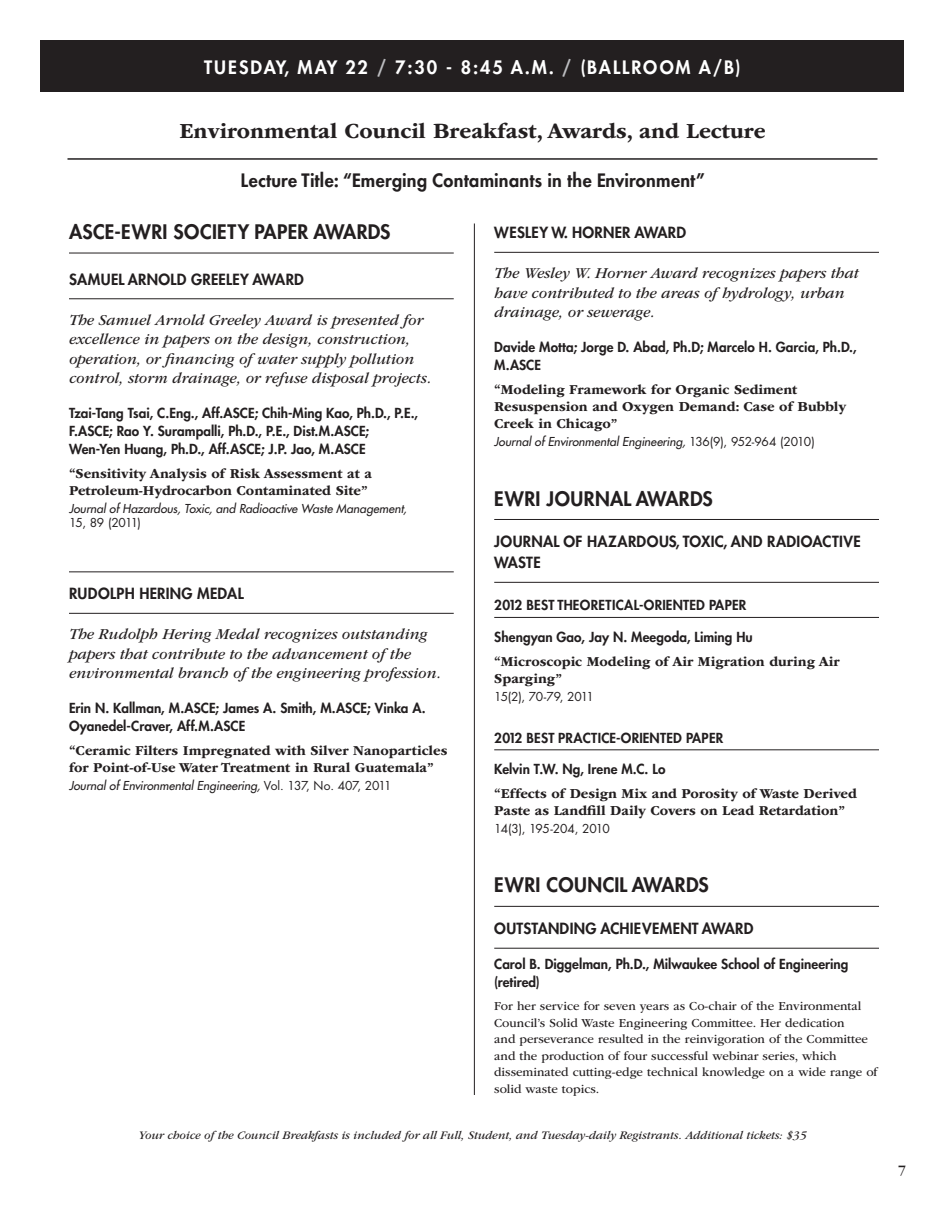
<style>
.page{position:relative;width:945px;height:1215px;background:#fff}
.page>*{position:absolute;margin:0;border:0;box-sizing:border-box;transform-origin:0 0}
.t1{font:700 22.5px "ITC Garamond Std";color:#231f20}
.t2{font:800 19.5px "Futura";letter-spacing:.01em;color:#231f20}
.t3{font:800 18px "Futura";letter-spacing:.015em;color:#231f20}
.t4{font:800 18px "Futura";letter-spacing:.11em;color:#fff}
.t5{font:italic 15.75px/19.5px "ITC Garamond Std";color:#231f20}
.t6{font:800 15px "Futura";letter-spacing:.02em;color:#231f20}
.t7{font:15px "ITC Garamond Std";color:#231f20}
.t8{font:700 14.25px/17.1px "ITC Garamond Std";color:#231f20}
.t9{font:800 13.5px/18px "Futura";letter-spacing:.005em;color:#231f20}
.t10{font:12.75px/16.5px "ITC Garamond Std";color:#231f20}
.t11{font:italic 500 12px "Futura Std";color:#231f20}
.t12{font:italic 12px "ITC Garamond Std";color:#231f20}
.t13{font:12px "Futura";letter-spacing:-.055em;color:#231f20}
.s1{color:#bcbdc0}
.s2{font-family:"Futura";font-weight:400;font-style:normal}
</style>
<div class="page">
<hr style="left:68px;top:158px;width:810px;height:2px;background:#231f20">
<div style="left:40px;top:40px;width:864px;height:52px;background:#231f20"></div>
<hr style="left:69px;top:253px;width:385px;height:1px;background:#231f20">
<hr style="left:69px;top:298px;width:385px;height:1px;background:#231f20">
<hr style="left:69px;top:571px;width:385px;height:1px;background:#231f20">
<hr style="left:69px;top:613px;width:385px;height:1px;background:#231f20">
<hr style="left:494px;top:252px;width:385px;height:1px;background:#231f20">
<hr style="left:494px;top:519px;width:385px;height:1px;background:#231f20">
<hr style="left:494px;top:582px;width:385px;height:1px;background:#231f20">
<hr style="left:494px;top:617px;width:385px;height:1px;background:#231f20">
<hr style="left:494px;top:749px;width:385px;height:1px;background:#231f20">
<hr style="left:494px;top:906px;width:385px;height:1px;background:#231f20">
<hr style="left:494px;top:948px;width:385px;height:1px;background:#231f20">
<hr style="left:474px;top:224px;width:1px;height:871px;background:#231f20">
<h3 class="t4" style="left:204px;top:55px;width:538px">TU ESday, May 22 <span class="s1">/</span> 7:30 - 8:45 a.m. <span class="s1">/</span> (BALLROOM A/B)</h3>
<h1 class="t1" style="left:179px;top:118px;width:588px">Environmental Council Breakfast, Awards, and Lecture</h1>
<h3 class="t3" style="left:241px;top:168px;width:466px">Lecture Title: “Emerging Contaminants in the Environment”</h3>
<h2 class="t2" style="left:69px;top:219px;width:311px">ASCE-EWRI SOCIETY PAPER AWARDS</h2>
<p class="t6" style="left:69px;top:269px;width:89px">SAMUEL ARNOLD</p>
<p class="t6" style="left:191px;top:269px;width:113px">GREELEY AWARD</p>
<p class="t5" style="left:69px;top:310px;width:364px">The Samuel Arnold Greeley Award is presented for excellence in papers on the design, construction, operation, or financing of water supply pollution control, storm drainage, or refuse disposal projects.</p>
<p class="t9" style="left:69px;top:404px;width:351px">Tzai-Tang Tsai, C.Eng., Aff.ASCE; Chih-Ming Kao, Ph.D., P.E.,<br>F.ASCE; Rao Y. Surampalli, Ph.D., P.E., Dist.M.ASCE;<br>Wen-Yen Huang, Ph.D., Aff.ASCE; J.P. Jao, M.ASCE</p>
<p class="t8" style="left:69px;top:465px;width:304px">“Sensitivity Analysis of Risk Assessment at a<br>Petroleum-Hydrocarbon Contaminated Site”</p>
<p class="t11" style="left:69px;top:501px;width:339px">Journal of Hazardous, Toxic, and Radioactive Waste Management,</p>
<p class="t13" style="left:69px;top:514px;width:73px">15, 89 (2011)</p>
<p class="t6" style="left:69px;top:584px;width:20px">RUDOL</p>
<p class="t6" style="left:117px;top:584px;width:128px">PH HERING MEDAL</p>
<p class="t5" style="left:69px;top:625px;width:374px">The Rudolph Hering Medal recognizes outstanding papers that contribute to the advancement of the environmental branch of the engineering profession.</p>
<p class="t9" style="left:69px;top:699px;width:358px">Erin N. Kallman, M.ASCE; James A. Smith, M.ASCE; Vinka A.<br>Oyanedel-Craver, Aff.M.ASCE</p>
<p class="t8" style="left:69px;top:742px;width:380px">“Ceramic Filters Impregnated with Silver Nanoparticles for Point-of-Use Water Treatment in Rural Guatemala”</p>
<p class="t11" style="left:69px;top:778px;width:324px">Journal of Environmental Engineering, <span class="s2">Vol. 137, No. 407, 2011</span></p>
<p class="t6" style="left:494px;top:223px;width:192px">WESLEY W. HO RNER AWARD</p>
<p class="t5" style="left:494px;top:264px;width:366px">The Wesley W. Horner Award recognizes papers that have contributed to the areas of hydrology, urban drainage, or sewerage.</p>
<p class="t9" style="left:494px;top:338px;width:364px">Davide Motta; Jorge D. Abad, Ph.D; Marcelo H. Garcia, Ph.D.,<br>M.ASCE</p>
<p class="t8" style="left:494px;top:381px;width:354px">“Modeling Framework for Organic Sediment<br>Resuspension and Oxygen Demand: Case of Bubbly<br>Creek in Chicago”</p>
<p class="t11" style="left:494px;top:434px;width:322px">Journal of Environmental Engineering, <span class="s2">136(9), 952-964 (2010)</span></p>
<h2 class="t2" style="left:494px;top:485px;width:208px">EWRI JOU RNAL AWARDS</h2>
<p class="t6" style="left:494px;top:531px;width:154px">JOU RNAL OF HAZARDOUS</p>
<p class="t6" style="left:675px;top:531px;width:187px">, TOXIC, AND RADIOACTIVE</p>
<p class="t6" style="left:494px;top:553px;width:48px">WAST E</p>
<p class="t9" style="left:494px;top:596px;width:254px">2012 BEST TH EORETICAL-ORIENTED PAPER</p>
<p class="t9" style="left:494px;top:627px;width:260px">Shengyan Gao, Jay N. Meegoda, Liming Hu</p>
<p class="t8" style="left:494px;top:653px;width:347px">“Microscopic Modeling of Air Migration during Air<br>Sparging”</p>
<p class="t13" style="left:494px;top:688px;width:101px">15(2), 70-79, 2011</p>
<p class="t9" style="left:494px;top:728px;width:231px">2012 BEST PRACTICE-ORIENTED PAPER</p>
<p class="t9" style="left:494px;top:760px;width:173px">Kelvin T.W. Ng, Irene M.C. Lo</p>
<p class="t8" style="left:494px;top:785px;width:364px">“Effects of Design Mix and Porosity of Waste Derived<br>Paste as Landfill Daily Covers on Lead Retardation”</p>
<p class="t13" style="left:494px;top:820px;width:117px">14(3), 195-204, 2010</p>
<h2 class="t2" style="left:494px;top:872px;width:80px">EWRI COUN</h2>
<h2 class="t2" style="left:603px;top:872px;width:95px">CIL AWARDS</h2>
<p class="t6" style="left:494px;top:919px;width:10px">OUTST</p>
<p class="t6" style="left:538px;top:919px;width:216px">ANDING ACHIEVEMENT AWARD</p>
<p class="t9" style="left:494px;top:955px;width:356px">Carol B. Diggelman, Ph.D., Milwaukee School of Engineering (retired)</p>
<p class="t10" style="left:494px;top:998px;width:386px">For her service for seven years as Co-chair of the Environmental Council’s Solid Waste Engineering Committee. Her dedication<br>and perseverance resulted in the reinvigoration of the Committee and the production of four successful webinar series, which disseminated cutting-edge technical knowledge on a wide range of solid waste topics.</p>
<p class="t12" style="left:139px;top:1129px;width:669px">Your choice of the Council Breakfasts is included for all Full, Student, and Tuesday-daily Registrants. Additional tickets: $35</p>
<p class="t7" style="left:898px;top:1162px;width:9px">7</p>
</div>
